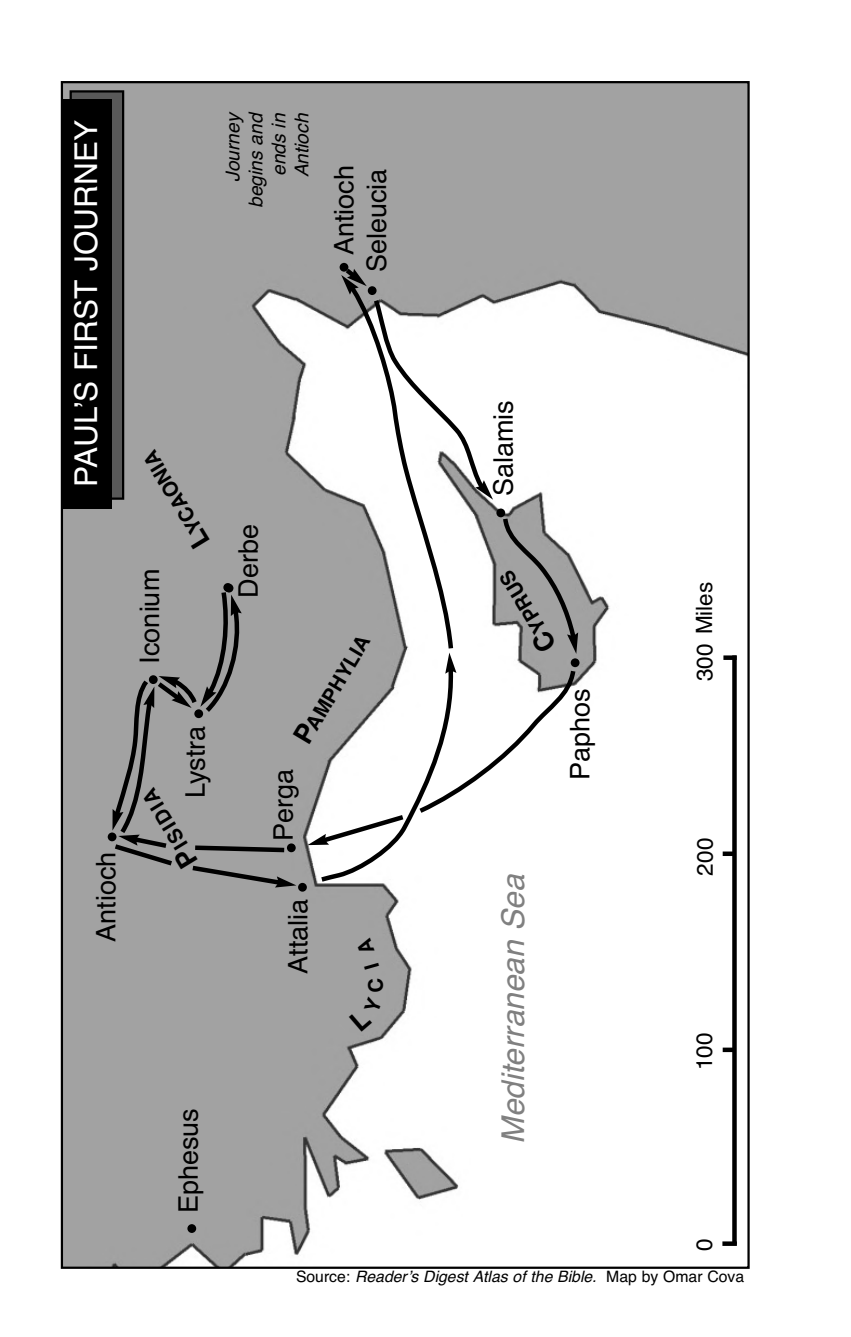
<style>
.page{position:relative;width:851px;height:1337px;background:#fff}
.page>*{position:absolute;margin:0;border:0;box-sizing:border-box;transform-origin:0 0}
.t1{font:31.5px "Helvetica";color:#fff}
.t2{font:italic 31.5px "Helvetica";color:#808080}
.t3{font:27px "Helvetica";color:#000}
.t4{font:22.5px "Helvetica";color:#000}
.t5{font:700 20.25px "Helvetica";color:#000}
.t6{font:italic 19.12px/22.9px "Helvetica";color:#000;text-align:right}
.t7{font:italic 15.75px "Helvetica";color:#000}
.s1{font-size:27px}
.s2{font-style:normal}
</style>
<div class="page">
<img style="left:64px;top:84px;width:682px;height:1181px">
<div style="left:71px;top:91px;width:52px;height:407px;background:#595959"></div>
<div style="left:70px;top:90px;width:54px;height:410px;border:2px solid #000"></div>
<div style="left:61px;top:99px;width:50px;height:409px;background:#000"></div>
<div style="left:298px;top:883px;width:9px;height:8px;background:#000;border-radius:50%"></div>
<svg style="left:223px;top:583px;width:9px;height:9px"></svg>
<div style="left:225px;top:584px;width:8px;height:8px;background:#000;border-radius:50%"></div>
<div style="left:108px;top:832px;width:8px;height:9px;background:#000;border-radius:50%"></div>
<svg style="left:732px;top:660px;width:4px;height:581px;background:#0f0f0f"></svg>
<svg style="left:722px;top:1241px;width:14px;height:4px"></svg>
<div style="left:722px;top:1047px;width:13px;height:5px;background:#000"></div>
<div style="left:722px;top:851px;width:13px;height:5px;background:#000"></div>
<div style="left:723px;top:655px;width:13px;height:5px;background:#000"></div>
<svg style="left:110px;top:587px;width:186px;height:300px;background:#949494"></svg>
<svg style="left:307px;top:264px;width:271px;height:621px"></svg>
<div style="left:187px;top:1224px;width:9px;height:8px;background:#000;border-radius:50%"></div>
<div style="left:349px;top:977px;width:34px;height:54px;background:#a2a2a2"></div>
<svg style="left:364px;top:962px;width:15px;height:7px"></svg>
<svg style="left:356px;top:937px;width:18px;height:18px"></svg>
<p class="t1" style="left:74px;top:487px;width:368px;rotate:-90deg">PAUL’S FIRST JOURNEY</p>
<p class="t3" style="left:96px;top:942px;width:92px;rotate:-90deg">Antioch</p>
<p class="t6" style="left:223px;top:208px;width:96px;rotate:-90deg">Journey begins and ends in<br>Antioch</p>
<p class="t3" style="left:334px;top:255px;width:92px;rotate:-90deg">Antioch</p>
<p class="t3" style="left:367px;top:272px;width:105px;rotate:-90deg">Seleucia</p>
<p class="t5" style="left:198px;top:548px;width:109px;rotate:-121deg"><span class="s1">L</span>YCAONIA</p>
<p class="t3" style="left:140px;top:663px;width:96px;rotate:-90deg">Iconium</p>
<p class="t3" style="left:185px;top:798px;width:74px;rotate:-90deg">Lystra</p>
<p class="t5" style="left:186px;top:868px;width:88px;rotate:-121deg"><span class="s1">P</span>ISIDIA</p>
<p class="t3" style="left:178px;top:1213px;width:107px;rotate:-90deg">Ephesus</p>
<p class="t3" style="left:238px;top:597px;width:75px;rotate:-90deg">Derbe</p>
<p class="t5" style="left:296px;top:738px;width:124px;rotate:-59deg"><span class="s1">P</span>AMPHYLIA</p>
<p class="t3" style="left:273px;top:840px;width:74px;rotate:-90deg">Perga</p>
<p class="t3" style="left:288px;top:973px;width:77px;rotate:-90deg">Attalia</p>
<p class="t3" style="left:493px;top:496px;width:97px;rotate:-90deg">Salamis</p>
<p class="t5" style="left:544px;top:652px;width:91px;rotate:-121deg"><span class="s1">C</span>YPRUS</p>
<p class="t3" style="left:570px;top:780px;width:93px;rotate:-90deg">Paphos</p>
<p class="t2" style="left:501px;top:1143px;width:271px;rotate:-90deg">Mediterranean Sea</p>
<p class="t4" style="left:696px;top:681px;width:101px;rotate:-90deg">300 Miles</p>
<p class="t4" style="left:696px;top:875px;width:39px;rotate:-90deg">200</p>
<p class="t4" style="left:696px;top:1070px;width:39px;rotate:-90deg">100</p>
<p class="t4" style="left:696px;top:1250px;width:14px;rotate:-90deg">0</p>
<p class="t7" style="left:296px;top:1271px;width:449px"><span class="s2">Source:</span> Reader’s Digest Atlas of the Bible. <span class="s2">Map by Omar Cova</span></p>
</div>
